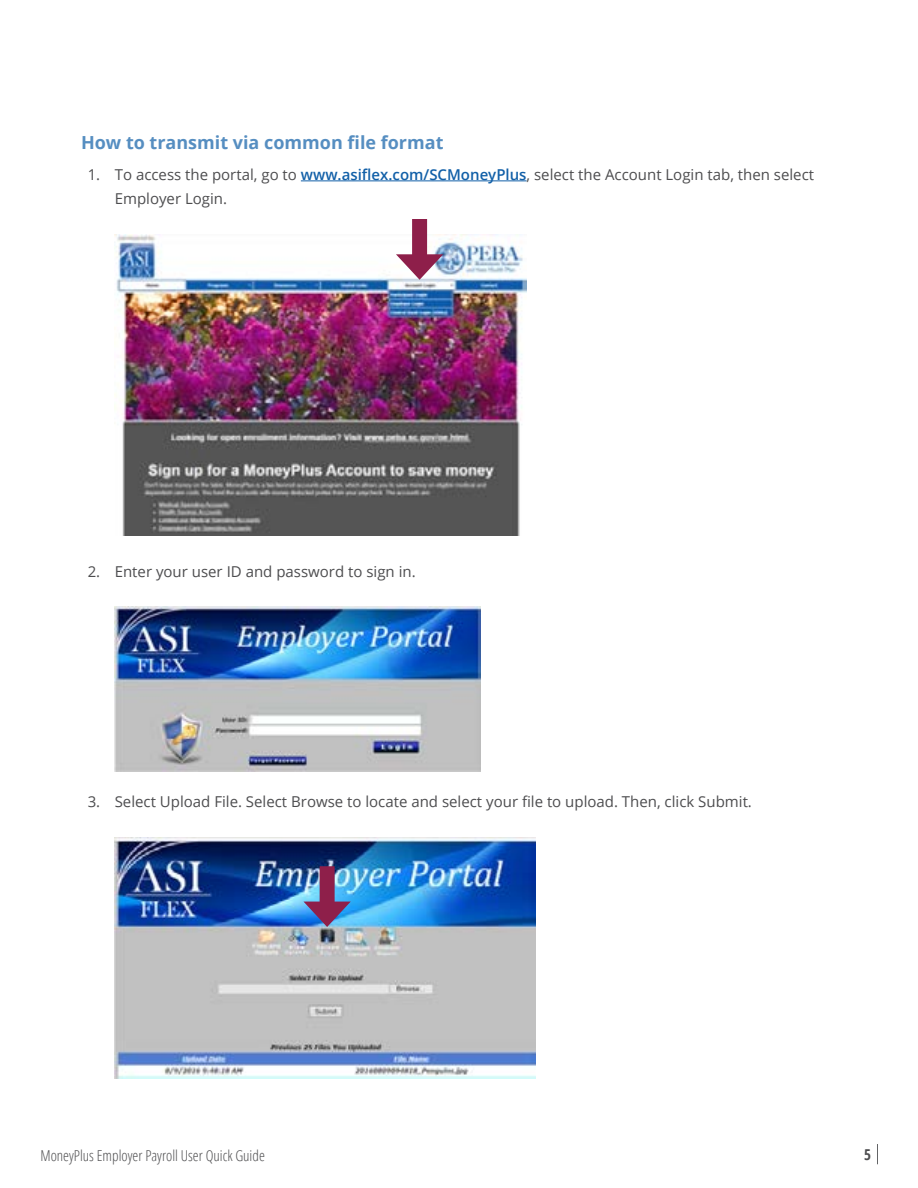
<style>
.page{position:relative;width:918px;height:1188px;background:#fff}
.page>*{position:absolute;margin:0;border:0;box-sizing:border-box;transform-origin:0 0}
.t1{font:700 18px "Open Sans";color:#568ec1}
.t2{font:15px/24px "Open Sans";color:#4d4d4f}
.t3{font:300 condensed 15px "Open Sans";color:#4d4d4f}
.t4{font:700 condensed 15px "Open Sans";color:#4d4d4f}
.s1{font-weight:600;color:#1260a8}
</style>
<div class="page">
<svg style="left:877px;top:1144px;width:1px;height:20px"></svg>
<hr style="left:301px;top:181px;width:226px;height:1px;background:#1260a8">
<img style="left:115px;top:234px;width:412px;height:302px">
<img style="left:115px;top:607px;width:365px;height:164px">
<img style="left:115px;top:837px;width:420px;height:242px">
<div style="left:412px;top:219px;width:15px;height:45px;background:#8e1f4a"></div>
<svg style="left:396px;top:254px;width:47px;height:26px"></svg>
<div style="left:320px;top:866px;width:15px;height:45px;background:#8e1f4a"></div>
<svg style="left:303px;top:902px;width:48px;height:25px"></svg>
<p class="t1" style="left:81px;top:130px;width:364px">How to transmit via common file format</p>
<p class="t2" style="left:115px;top:162px;width:701px;text-indent:-27px">1. To access the portal, go to <span class="s1">www.asiflex.com/SCMoneyPlus</span>, select the Account Login tab, then select<br>Employer Login.</p>
<p class="t2" style="left:88px;top:559px;width:329px">2. Enter your user ID and password to sign in.</p>
<p class="t2" style="left:88px;top:789px;width:666px">3. Select Upload File. Select Browse to locate and select your file to upload. Then, click Submit.</p>
<p class="t3" style="left:40px;top:1145px;width:226px">MoneyPlus Employer Payroll User Quick Guide</p>
<p class="t4" style="left:864px;top:1144px;width:8px">5</p>
</div>
